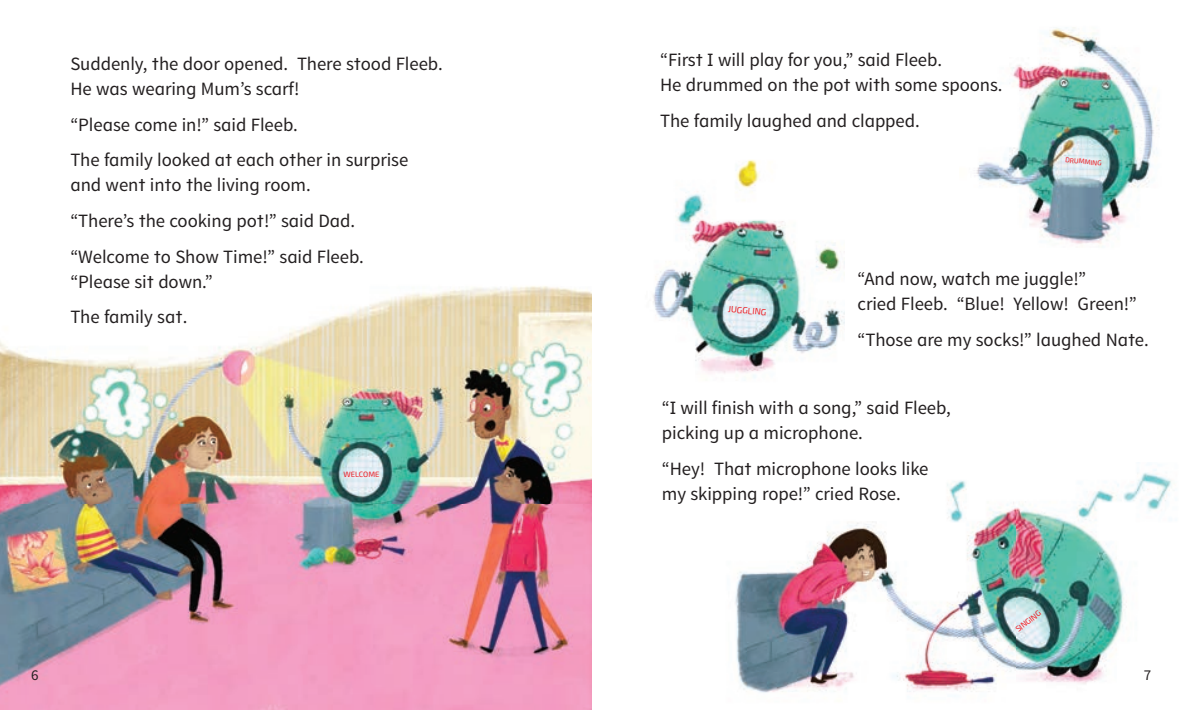
<style>
.page{position:relative;width:1183px;height:710px;background:#fff}
.page>*{position:absolute;margin:0;border:0;box-sizing:border-box;transform-origin:0 0}
.t1{font:18.75px/25px "Tipu";letter-spacing:-.005em;color:#231f20}
.t2{font:15px "Source Sans Pro";color:#231f20}
.t3{font:8.88px "Exo 2";color:#ee1d23}
.t4{font:8px "Exo 2";color:#ee1d23}
.t5{font:7.75px "Exo 2";letter-spacing:-.005em;color:#ee1d23}
.t6{font:7px "Exo 2";color:#ee1d23}
</style>
<div class="page">
<img style="left:0;top:286px;width:591px;height:423px">
<img style="left:735px;top:470px;width:437px;height:223px">
<img style="left:653px;top:159px;width:191px;height:219px">
<img style="left:976px;top:27px;width:183px;height:218px">
<p class="t1" style="left:70px;top:53px;width:374px">Suddenly, the door opened. There stood Fleeb.<br>He was wearing Mum’s scarf!</p>
<p class="t1" style="left:70px;top:108px;width:339px;line-height:35.6px">“Please come in!” said Fleeb.<br>The family looked at each other in surprise</p>
<p class="t1" style="left:70px;top:169px;width:295px;line-height:35.6px">and went into the living room. “There’s the cooking pot!” said Dad. “Welcome to Show Time!” said Fleeb.</p>
<p class="t1" style="left:70px;top:265px;width:144px;line-height:35.6px">“Please sit down.”<br>The family sat.</p>
<p class="t5" style="left:343px;top:471px;width:37px">WELCOME</p>
<p class="t2" style="left:31px;top:668px;width:9px">6</p>
<p class="t1" style="left:660px;top:49px;width:344px">“First I will play for you,” said Fleeb.<br>He drummed on the pot with some spoons.</p>
<p class="t1" style="left:660px;top:110px;width:261px">The family laughed and clapped.</p>
<p class="t6" style="left:1065px;top:157px;width:38px;rotate:6deg">DRUMMING</p>
<p class="t3" style="left:728px;top:305px;width:40px;rotate:6deg">JUGGLING</p>
<p class="t1" style="left:857px;top:268px;width:280px">“And now, watch me juggle!”<br>cried Fleeb. “Blue! Yellow! Green!”</p>
<p class="t1" style="left:857px;top:328px;width:293px">“Those are my socks!” laughed Nate.</p>
<p class="t1" style="left:661px;top:396px;width:290px">“I will finish with a song,” said Fleeb, picking up a microphone.</p>
<p class="t1" style="left:661px;top:457px;width:268px">“Hey! That microphone looks like my skipping rope!” cried Rose.</p>
<p class="t4" style="left:1014px;top:627px;width:31px;rotate:-38deg">SINGING</p>
<p class="t2" style="left:1143px;top:668px;width:9px">7</p>
</div>
